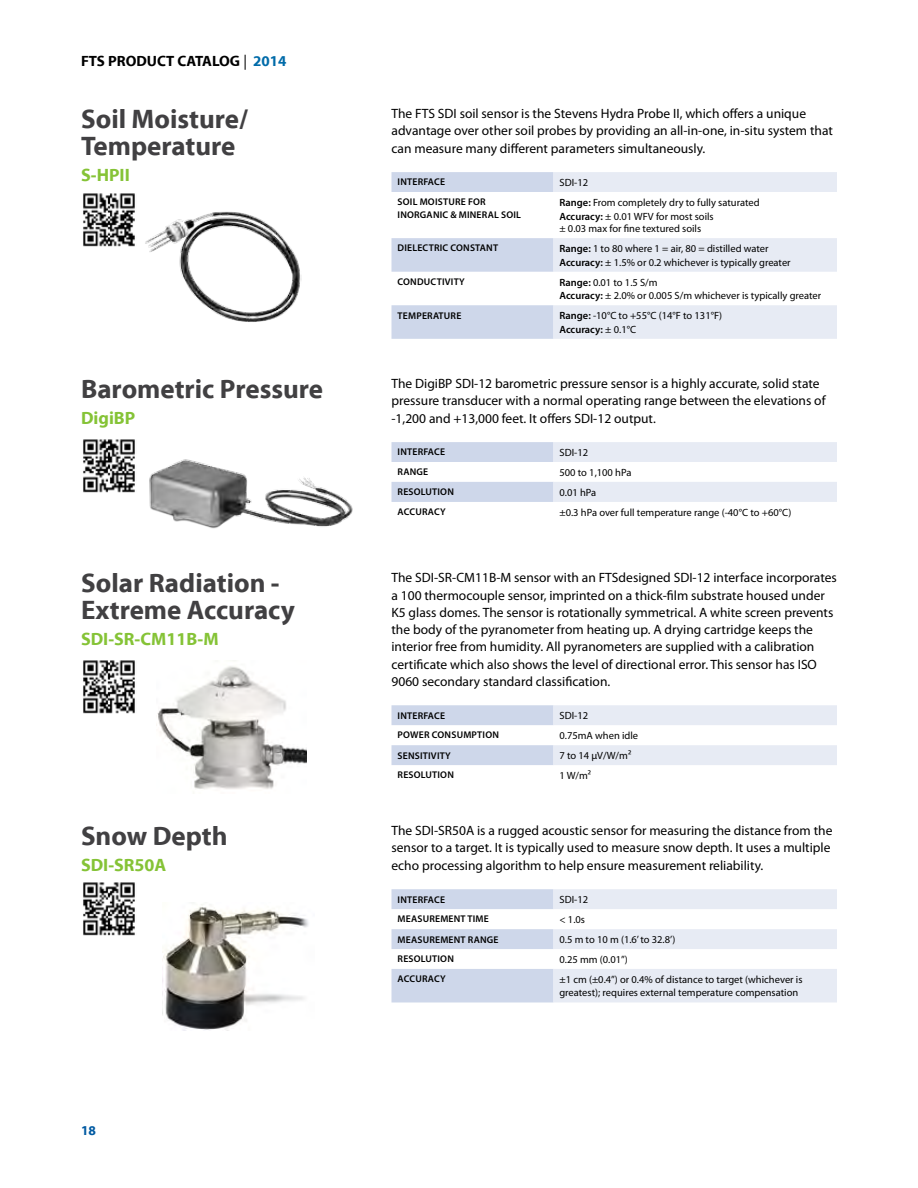
<style>
.page{position:relative;width:918px;height:1188px;background:#fff}
.page>*{position:absolute;margin:0;border:0;box-sizing:border-box;transform-origin:0 0}
.t1{font:700 27px/27px "Myriad Pro";color:#414042}
.t2{font:700 18px "Myriad Pro";color:#85c336}
.t3{font:700 15px "Myriad Pro";color:#000}
.t4{font:13.5px/17.2px "Myriad Pro";color:#000}
.t5{font:700 13.5px "Myriad Pro";color:#005aa2}
.t6{font:10.5px/13.6px "Myriad Pro";color:#000}
.t7{font:600 9.75px "Myriad Pro";letter-spacing:.02em;color:#000}
.s1{font-weight:400}
.s2{color:#006ba9}
.s3{font-weight:600}
</style>
<div class="page">
<img style="left:145px;top:211px;width:157px;height:111px">
<svg style="left:392px;top:172px;width:162px;height:167px"></svg>
<svg style="left:554px;top:172px;width:283px;height:167px;fill:#e9edf5"></svg>
<svg style="left:392px;top:442px;width:445px;height:60px"></svg>
<svg style="left:392px;top:705px;width:445px;height:60px"></svg>
<svg style="left:392px;top:889px;width:445px;height:113px"></svg>
<img style="left:83px;top:193px;width:52px;height:54px">
<img style="left:149px;top:459px;width:204px;height:70px">
<img style="left:83px;top:439px;width:52px;height:54px">
<img style="left:83px;top:660px;width:52px;height:54px">
<img style="left:83px;top:882px;width:52px;height:54px">
<img style="left:157px;top:666px;width:149px;height:123px">
<img style="left:162px;top:904px;width:147px;height:126px">
<p class="t3" style="left:81px;top:51px;width:207px">FTS Product Catalog <span class="s1">|</span> <span class="s2">2014</span></p>
<h1 class="t1" style="left:81px;top:105px;width:169px">Soil Moisture/<br>Temperature</h1>
<h2 class="t2" style="left:81px;top:163px;width:50px">S-HPII</h2>
<h1 class="t1" style="left:81px;top:375px;width:244px">Barometric Pressure</h1>
<h2 class="t2" style="left:81px;top:406px;width:56px">DigiBP</h2>
<h1 class="t1" style="left:81px;top:569px;width:215px">Solar Radiation -<br>Extreme Accuracy</h1>
<h2 class="t2" style="left:81px;top:627px;width:139px">SDI-SR-CM11B-M</h2>
<h1 class="t1" style="left:81px;top:822px;width:148px">Snow Depth</h1>
<h2 class="t2" style="left:81px;top:853px;width:87px">SDI-SR50A</h2>
<p class="t5" style="left:81px;top:1122px;width:16px">18</p>
<p class="t4" style="left:392px;top:105px;width:443px">The FTS SDI soil sensor is the Stevens Hydra Probe II, which offers a unique advantage over other soil probes by providing an all-in-one, in-situ system that can measure many different parameters simultaneously.</p>
<p class="t7" style="left:398px;top:176px;width:10px">INTERFACE</p>
<p class="t6" style="left:560px;top:175px;width:30px">SDI-12</p>
<p class="t7" style="left:398px;top:196px;width:29px">SOIL MOISTURE</p>
<p class="t7" style="left:468px;top:196px;width:7px">FOR</p>
<p class="t7" style="left:398px;top:209px;width:7px">INORGANIC</p>
<p class="t7" style="left:450px;top:209px;width:16px">&amp; MINERAL</p>
<p class="t7" style="left:501px;top:209px;width:6px">SOIL</p>
<p class="t6" style="left:560px;top:195px;width:202px"><span class="s3">RANGE:</span> From completely dry to fully saturated<br><span class="s3">ACCURACY:</span> ± 0.01 WFV for most soils</p>
<p class="t6" style="left:560px;top:222px;width:143px">± 0.03 max for fine textured soils</p>
<p class="t7" style="left:398px;top:242px;width:13px">DIELECTRIC</p>
<p class="t7" style="left:451px;top:242px;width:7px">CONSTANT</p>
<p class="t6" style="left:560px;top:242px;width:233px"><span class="s3">RANGE:</span> 1 to 80 where 1 = air, 80 = distilled water<br><span class="s3">ACCURACY:</span> ± 1.5% or 0.2 whichever is typically greater</p>
<p class="t7" style="left:398px;top:276px;width:10px">CONDUCTIVIT</p>
<p class="t7" style="left:459px;top:276px;width:7px">Y</p>
<p class="t6" style="left:560px;top:275px;width:263px"><span class="s3">RANGE:</span> 0.01 to 1.5 S/m<br><span class="s3">ACCURACY:</span> ± 2.0% or 0.005 S/m whichever is typically greater</p>
<p class="t7" style="left:398px;top:309px;width:13px">TEMPERATURE</p>
<p class="t6" style="left:560px;top:309px;width:164px"><span class="s3">RANGE:</span> -10°C to +55°C (14°F to 131°F)<br><span class="s3">ACCURACY:</span> ± 0.1°C</p>
<p class="t4" style="left:392px;top:375px;width:436px">The DigiBP SDI-12 barometric pressure sensor is a highly accurate, solid state pressure transducer with a normal operating range between the elevations of -1,200 and +13,000 feet. It offers SDI-12 output.</p>
<p class="t7" style="left:398px;top:446px;width:10px">INTERFACE</p>
<p class="t6" style="left:560px;top:445px;width:30px">SDI-12</p>
<p class="t7" style="left:398px;top:466px;width:13px">RANGE</p>
<p class="t6" style="left:560px;top:465px;width:73px">500 to 1,100 hPa</p>
<p class="t7" style="left:398px;top:486px;width:13px">RESOLUTION</p>
<p class="t6" style="left:560px;top:485px;width:38px">0.01 hPa</p>
<p class="t7" style="left:398px;top:506px;width:14px">ACCURAC</p>
<p class="t7" style="left:440px;top:506px;width:7px">Y</p>
<p class="t6" style="left:560px;top:505px;width:233px">±0.3 hPa over full temperature range (-40°C to +60°C)</p>
<p class="t4" style="left:392px;top:569px;width:447px">The SDI-SR-CM11B-M sensor with an FTSdesigned SDI-12 interface incorporates a 100 thermocouple sensor, imprinted on a thick-film substrate housed under K5 glass domes. The sensor is rotationally symmetrical. A white screen prevents the body of the pyranometer from heating up. A drying cartridge keeps the interior free from humidity. All pyranometers are supplied with a calibration certificate which also shows the level of directional error. This sensor has ISO 9060 secondary standard classification.</p>
<p class="t7" style="left:398px;top:709px;width:10px">INTERFACE</p>
<p class="t6" style="left:560px;top:709px;width:30px">SDI-12</p>
<p class="t7" style="left:398px;top:729px;width:14px">POWER</p>
<p class="t7" style="left:432px;top:729px;width:8px">CONSUMPTION</p>
<p class="t6" style="left:560px;top:729px;width:80px">0.75mA when idle</p>
<p class="t7" style="left:398px;top:749px;width:11px">SENSITIVIT</p>
<p class="t7" style="left:445px;top:749px;width:7px">Y</p>
<p class="t6" style="left:560px;top:749px;width:73px">7 to 14 μV/W/m²</p>
<p class="t7" style="left:398px;top:769px;width:13px">RESOLUTION</p>
<p class="t6" style="left:560px;top:768px;width:33px">1 W/m²</p>
<p class="t4" style="left:392px;top:822px;width:442px">The SDI-SR50A is a rugged acoustic sensor for measuring the distance from the sensor to a target. It is typically used to measure snow depth. It uses a multiple echo processing algorithm to help ensure measurement reliability.</p>
<p class="t7" style="left:398px;top:893px;width:10px">INTERFACE</p>
<p class="t6" style="left:560px;top:893px;width:30px">SDI-12</p>
<p class="t7" style="left:398px;top:913px;width:16px">MEASUREMENT</p>
<p class="t7" style="left:468px;top:913px;width:7px">TIME</p>
<p class="t6" style="left:560px;top:912px;width:27px">&lt; 1.0s</p>
<p class="t7" style="left:398px;top:933px;width:16px">MEASUREMENT</p>
<p class="t7" style="left:468px;top:933px;width:7px">RANGE</p>
<p class="t6" style="left:560px;top:933px;width:117px">0.5 m to 10 m (1.6’ to 32.8’)</p>
<p class="t7" style="left:398px;top:953px;width:13px">RESOLUTION</p>
<p class="t6" style="left:560px;top:952px;width:70px">0.25 mm (0.01”)</p>
<p class="t7" style="left:398px;top:973px;width:14px">ACCURAC</p>
<p class="t7" style="left:440px;top:973px;width:7px">Y</p>
<p class="t6" style="left:560px;top:972px;width:245px">±1 cm (±0.4”) or 0.4% of distance to target (whichever is greatest); requires external temperature compensation</p>
</div>
